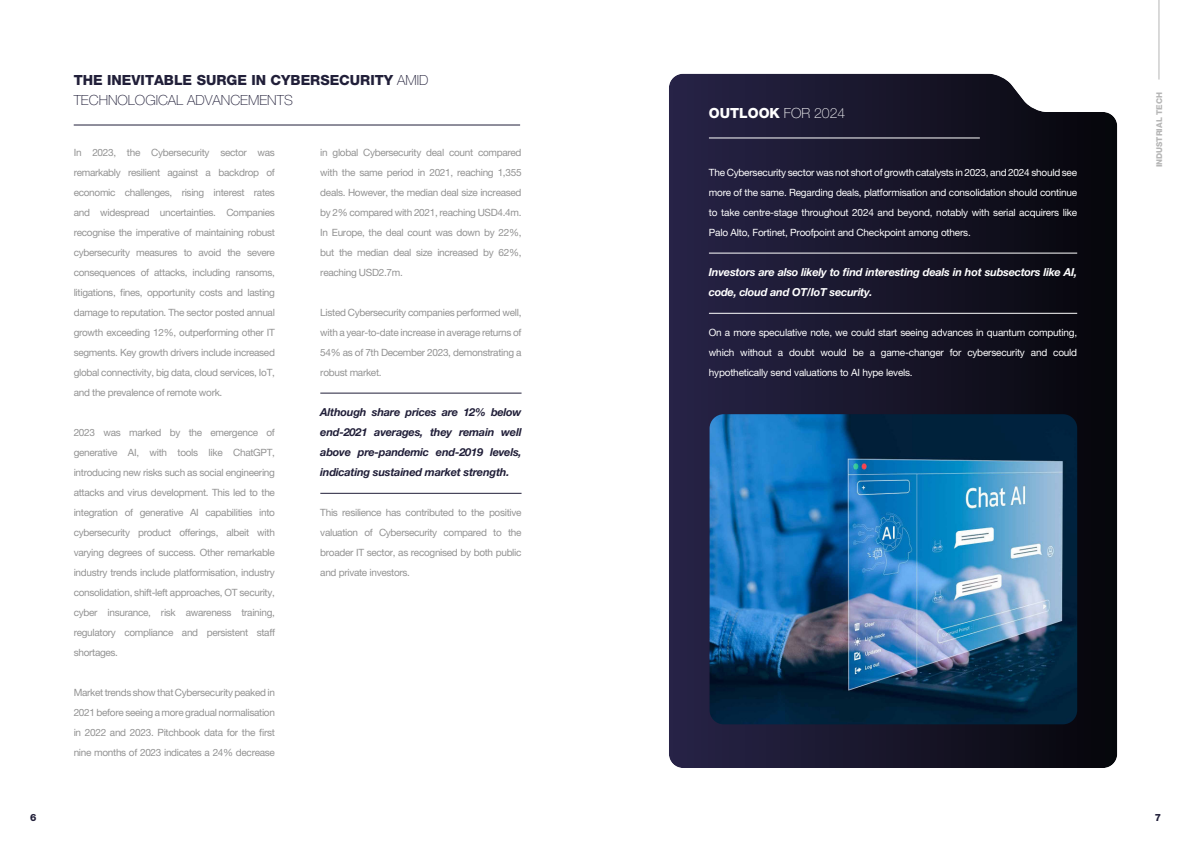
<style>
.page{position:relative;width:1191px;height:842px;background:#fff}
.page>*{position:absolute;margin:0;border:0;box-sizing:border-box;transform-origin:0 0}
.t1{font:14px "Helvetica Neue LT 85 Hv";color:#211f39}
.t2{font:14px "Helvetica Neue LT 35 Th";color:#211f39}
.t3{font:14px "Helvetica Neue LT 85 Hv";color:#fff}
.t4{font:11px/20px "Helvetica Neue LT 76 Bd It";letter-spacing:-.02em;color:#211f39;text-align:justify}
.t5{font:11px/20px "Helvetica Neue LT 76 Bd It";letter-spacing:-.02em;color:#fff}
.t6{font:10px/20px "Helvetica Neue LT 55 Rm";letter-spacing:-.03em;color:#939393;text-align:justify}
.t7{font:10px/20px "Helvetica Neue LT 55 Rm";letter-spacing:-.02em;color:#fff;text-align:justify}
.t8{font:10px "Helvetica Neue LT 85 Hv";color:#211f39}
.t9{font:8px "Helvetica Neue LT 85 Hv";color:#b6b6b6}
.s1{font-family:"Helvetica Neue LT 35 Th"}
</style>
<div class="page">
<hr style="left:74px;top:125px;width:446px;height:1px;background:#211f39">
<hr style="left:320px;top:393px;width:201px;height:1px;background:#211f39">
<hr style="left:320px;top:493px;width:201px;height:1px;background:#211f39">
<svg style="left:669px;top:74px;width:448px;height:694px;background:#1b192c"></svg>
<hr style="left:709px;top:138px;width:270px;height:1px;background:#fff">
<hr style="left:709px;top:253px;width:368px;height:1px;background:#fff">
<hr style="left:709px;top:313px;width:368px;height:1px;background:#fff">
<img style="left:709px;top:414px;width:368px;height:310px">
<hr style="left:1158px;top:0;width:1px;height:79px;background:#b6b6b6">
<h1 class="t1" style="left:74px;top:72px;width:356px">THE INEVITABLE SURGE IN CYBERSECURITY <span class="s1">AMID</span></h1>
<h1 class="t2" style="left:74px;top:92px;width:221px">TECHNOLOGICAL ADVANCEMENTS</h1>
<p class="t6" style="left:74px;top:143px;width:203px">In 2023, the Cybersecurity sector was remarkably resilient against a backdrop of economic challenges, rising interest rates and widespread uncertainties. Companies recognise the imperative of maintaining robust cybersecurity measures to avoid the severe consequences of attacks, including ransoms, litigations, fines, opportunity costs and lasting damage to reputation. The sector posted annual growth exceeding 12%, outperforming other IT segments. Key growth drivers include increased global connectivity, big data, cloud services, IoT, and the prevalence of remote work.</p>
<p class="t6" style="left:74px;top:423px;width:203px">2023 was marked by the emergence of generative AI, with tools like ChatGPT, introducing new risks such as social engineering attacks and virus development. This led to the integration of generative AI capabilities into cybersecurity product offerings, albeit with varying degrees of success. Other remarkable industry trends include platformisation, industry consolidation, shift-left approaches, OT security, cyber insurance, risk awareness training, regulatory compliance and persistent staff shortages.</p>
<p class="t6" style="left:74px;top:683px;width:203px">Market trends show that Cybersecurity peaked in 2021 before seeing a more gradual normalisation in 2022 and 2023. Pitchbook data for the first nine months of 2023 indicates a 24% decrease</p>
<p class="t6" style="left:320px;top:143px;width:203px">in global Cybersecurity deal count compared with the same period in 2021, reaching 1,355 deals. However, the median deal size increased by 2% compared with 2021, reaching USD4.4m.<br>In Europe, the deal count was down by 22%, but the median deal size increased by 62%, reaching USD2.7m.</p>
<p class="t6" style="left:320px;top:303px;width:203px">Listed Cybersecurity companies performed well, with a year-to-date increase in average returns of 54% as of 7th December 2023, demonstrating a robust market.</p>
<p class="t4" style="left:320px;top:402px;width:203px">Although share prices are 12% below end-2021 averages, they remain well above pre-pandemic end-2019 levels, indicating sustained market strength.</p>
<p class="t6" style="left:320px;top:503px;width:203px">This resilience has contributed to the positive valuation of Cybersecurity compared to the broader IT sector, as recognised by both public and private investors.</p>
<h1 class="t3" style="left:709px;top:105px;width:138px">OUTLOOK <span class="s1">FOR 2024</span></h1>
<p class="t7" style="left:709px;top:163px;width:370px">The Cybersecurity sector was not short of growth catalysts in 2023, and 2024 should see more of the same. Regarding deals, platformisation and consolidation should continue to take centre-stage throughout 2024 and beyond, notably with serial acquirers like Palo Alto, Fortinet, Proofpoint and Checkpoint among others.</p>
<p class="t5" style="left:709px;top:262px;width:370px">Investors are also likely to find interesting deals in hot subsectors like AI, code, cloud and OT/IoT security.</p>
<p class="t7" style="left:709px;top:323px;width:370px">On a more speculative note, we could start seeing advances in quantum computing, which without a doubt would be a game-changer for cybersecurity and could hypothetically send valuations to AI hype levels.</p>
<p class="t9" style="left:1154px;top:167px;width:76px;rotate:-90deg">INDUSTRIAL TECH</p>
<p class="t8" style="left:30px;top:811px;width:8px">6</p>
<p class="t8" style="left:1154px;top:811px;width:8px">7</p>
</div>
